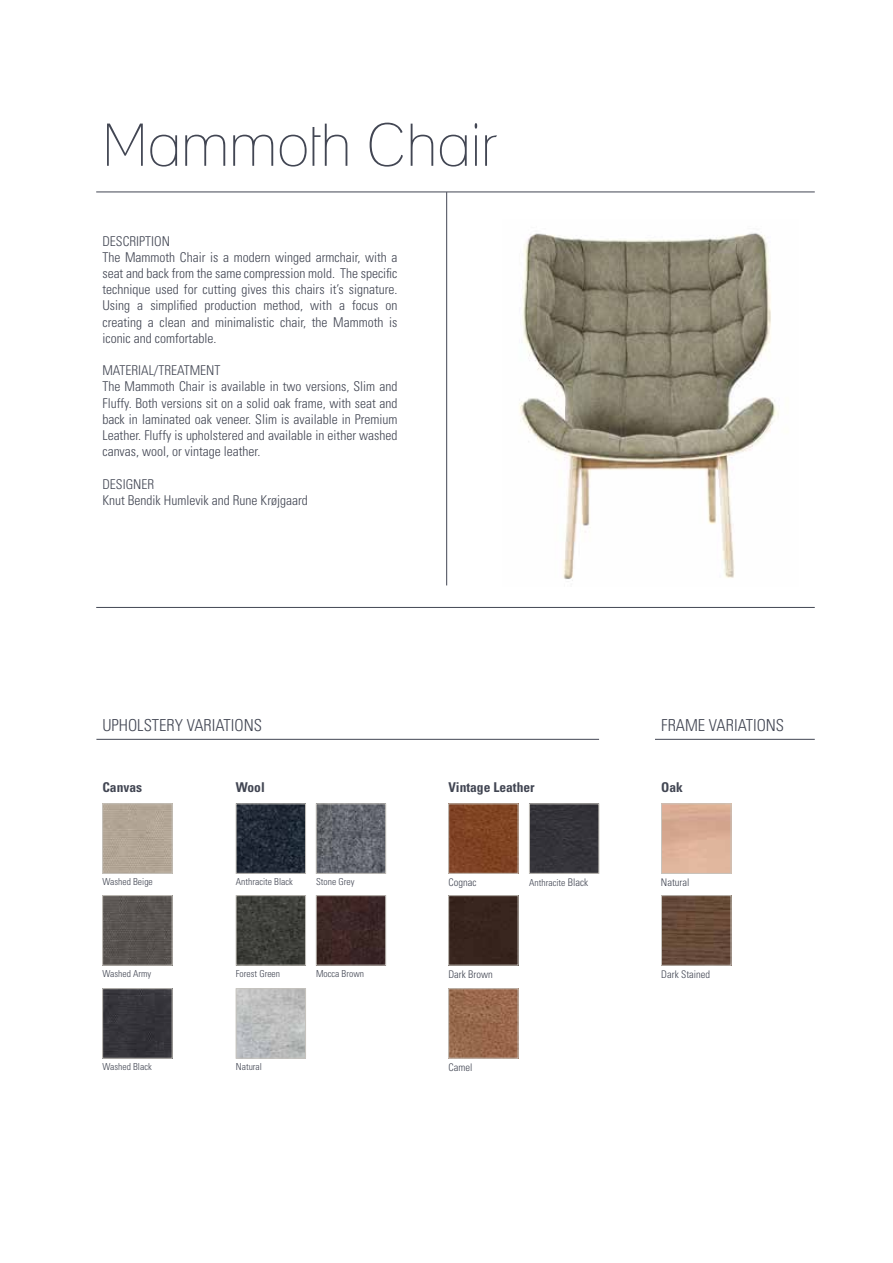
<style>
.page{position:relative;width:893px;height:1263px;background:#fff}
.page>*{position:absolute;margin:0;border:0;box-sizing:border-box;transform-origin:0 0}
.t1{font:condensed 58.65px "Lane";color:#424653}
.t2{font:300 condensed 16.5px "Univers LT Std";color:#424653}
.t3{font:300 condensed 13.5px/16.2px "Univers LT Std";color:#424653}
.t4{font:700 condensed 13.5px "Univers LT Std";color:#424653}
.t5{font:300 condensed 10.5px "Univers LT Std";color:#424653}
.t6{font:300 condensed 9.6px "Univers LT Std";color:#424653}
.s1{font-size:10.5px}
</style>
<div class="page">
<hr style="left:96px;top:607px;width:719px;height:1px;background:#424653">
<div style="left:661px;top:804px;width:70px;height:70px;border:1px solid #c7c4be"></div>
<img style="left:663px;top:897px;width:66px;height:66px">
<div style="left:661px;top:895px;width:70px;height:70px;border:1px solid #c7c4be"></div>
<img style="left:104px;top:806px;width:66px;height:65px">
<div style="left:102px;top:804px;width:70px;height:69px;border:1px solid #c7c4be"></div>
<div style="left:104px;top:990px;width:66px;height:66px;background:#35343a"></div>
<div style="left:102px;top:988px;width:70px;height:70px;border:1px solid #c7c4be"></div>
<img style="left:104px;top:897px;width:66px;height:66px">
<div style="left:102px;top:895px;width:70px;height:70px;border:1px solid #c7c4be"></div>
<hr style="left:446px;top:192px;width:1px;height:393px;background:#424653">
<hr style="left:96px;top:192px;width:719px;height:1px;background:#424653">
<hr style="left:96px;top:739px;width:503px;height:1px;background:#424653">
<hr style="left:655px;top:739px;width:160px;height:1px;background:#424653">
<img style="left:238px;top:806px;width:66px;height:65px">
<img style="left:318px;top:806px;width:66px;height:65px">
<div style="left:316px;top:804px;width:70px;height:69px;border:1px solid #c7c4be"></div>
<img style="left:238px;top:897px;width:66px;height:66px">
<div style="left:236px;top:895px;width:70px;height:70px;border:1px solid #c7c4be"></div>
<img style="left:318px;top:897px;width:66px;height:66px">
<div style="left:316px;top:895px;width:70px;height:70px;border:1px solid #c7c4be"></div>
<img style="left:238px;top:990px;width:66px;height:66px">
<div style="left:236px;top:988px;width:70px;height:70px;border:1px solid #c7c4be"></div>
<img style="left:450px;top:806px;width:66px;height:65px">
<div style="left:531px;top:806px;width:66px;height:65px;background:#343339"></div>
<div style="left:529px;top:804px;width:70px;height:69px;border:1px solid #c7c4be"></div>
<div style="left:450px;top:897px;width:66px;height:66px;background:#38251e"></div>
<div style="left:448px;top:895px;width:70px;height:70px;border:1px solid #c7c4be"></div>
<img style="left:450px;top:990px;width:66px;height:66px">
<div style="left:448px;top:988px;width:70px;height:70px;border:1px solid #c7c4be"></div>
<img style="left:519px;top:233px;width:260px;height:348px">
<h1 class="t1" style="left:102px;top:109px;width:396px">Mammoth Chair</h1>
<p class="t3" style="left:102px;top:233px;width:297px">description<br>The Mammoth Chair is a modern winged armchair, with a seat and back from the same compression mold. The specific technique used for cutting gives this chairs it’s signature.<br>Using a simplified production method, with a focus on creating a clean and minimalistic chair, the Mammoth is iconic and comfortable.</p>
<p class="t3" style="left:102px;top:362px;width:297px">mater ial/tr eatment<br>The Mammoth Chair is available in two versions, Slim and Fluffy. Both versions sit on a solid oak frame, with seat and back in laminated oak veneer. Slim is available in Premium Leather. Fluffy is upholstered and available in either washed canvas, wool, or vintage leather.</p>
<p class="t3" style="left:102px;top:476px;width:207px">Designer<br>Knut Bendik Humlevik and Rune Krøjgaard</p>
<p class="t2" style="left:102px;top:715px;width:161px">upholstery Var iations</p>
<p class="t2" style="left:661px;top:715px;width:124px">frame Var iations</p>
<p class="t4" style="left:102px;top:779px;width:41px">Canvas</p>
<p class="t4" style="left:236px;top:779px;width:30px">Wool</p>
<p class="t4" style="left:448px;top:779px;width:88px">Vintage Leather</p>
<p class="t4" style="left:661px;top:779px;width:23px">Oak</p>
<p class="t6" style="left:102px;top:876px;width:52px">Washed Beige</p>
<p class="t6" style="left:236px;top:876px;width:59px">Anthracite Black</p>
<p class="t6" style="left:316px;top:876px;width:40px">Stone Grey</p>
<p class="t5" style="left:448px;top:876px;width:29px">Cognac</p>
<p class="t6" style="left:529px;top:877px;width:61px">Anthracite <span class="s1">Black</span></p>
<p class="t5" style="left:661px;top:876px;width:30px">Natural</p>
<p class="t6" style="left:102px;top:968px;width:50px">Washed Army</p>
<p class="t6" style="left:236px;top:968px;width:46px">Forest Green</p>
<p class="t6" style="left:316px;top:968px;width:49px">Mocca Brown</p>
<p class="t5" style="left:448px;top:967px;width:46px">Dark Brown</p>
<p class="t5" style="left:661px;top:967px;width:50px">Dark Stained</p>
<p class="t6" style="left:102px;top:1061px;width:51px">Washed Black</p>
<p class="t6" style="left:236px;top:1061px;width:28px">Natural</p>
<p class="t5" style="left:448px;top:1061px;width:25px">Camel</p>
</div>
